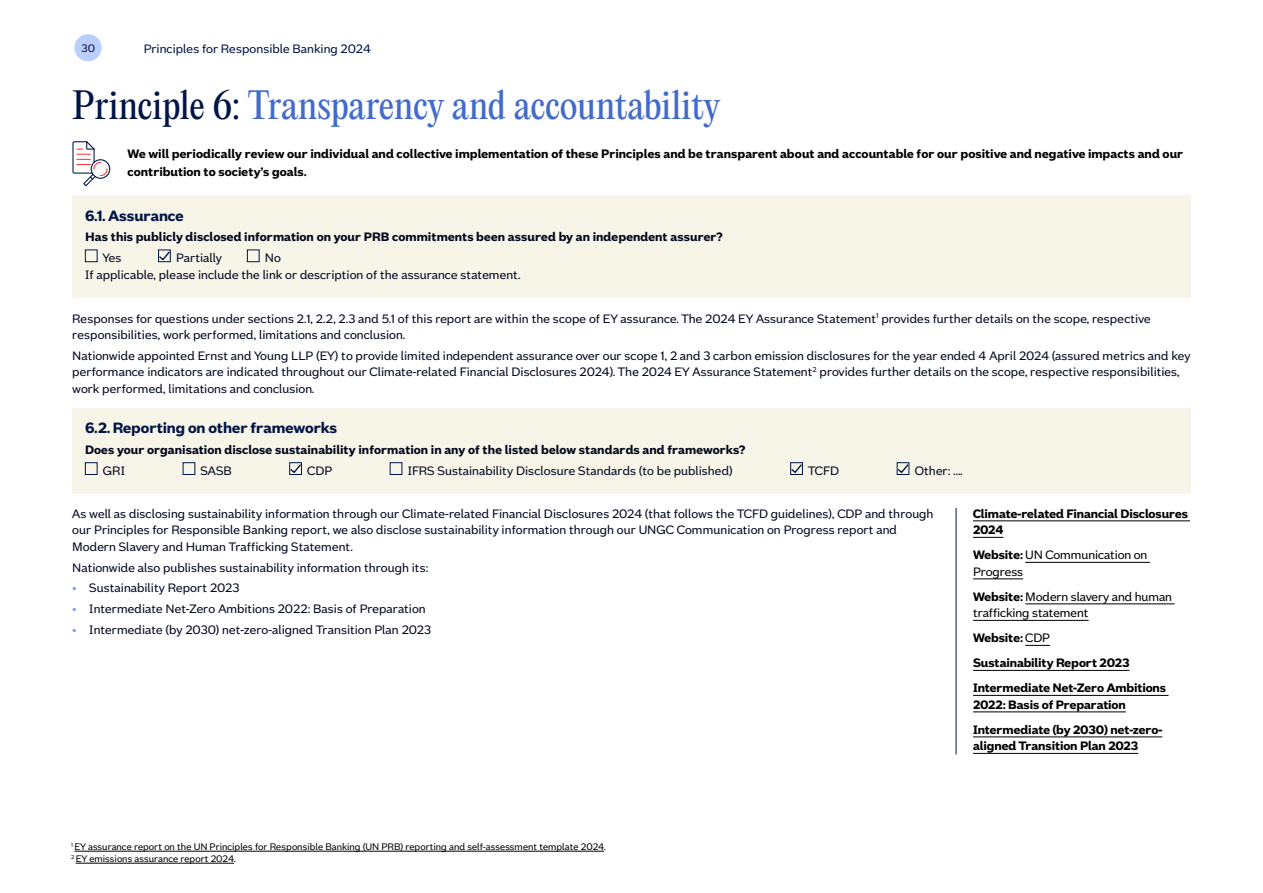
<style>
.page{position:relative;width:1263px;height:893px;background:#fff}
.page>*{position:absolute;margin:0;border:0;box-sizing:border-box;transform-origin:0 0}
.t1{font:36px "Editorial New";letter-spacing:-.005em;color:#426bcc}
.t2{font:700 16.5px "Nationwide Founders";letter-spacing:-.01em;color:#011546}
.t3{font:13.5px/16.5px "Nationwide Founders";color:#02081e}
.t4{font:700 13.5px/25px "Nationwide Founders";letter-spacing:-.005em;color:#000}
.t5{font:700 13.5px "Nationwide Founders";color:#02081e}
.t6{font:13.5px/16.5px "Nationwide Founders";letter-spacing:-.01em;color:#000}
.t7{font:13.5px "Nationwide Founders";color:#011546}
.t8{font:12px "Nationwide Founders";color:#011546}
.t9{font:10.5px/12px "Nationwide Founders";color:#000}
.s1{color:#011546}
.s2{color:#759eff}
.s3{font-weight:700}
.s4{font-weight:400}
</style>
<div class="page">
<div style="left:74px;top:34px;width:28px;height:27px;background:#bacfff;border-radius:14px"></div>
<svg style="left:72px;top:141px;width:38px;height:45px"></svg>
<div style="left:72px;top:196px;width:1119px;height:102px;background:#f7f4e8"></div>
<div style="left:85px;top:250px;width:12px;height:12px;border:1px solid #011546"></div>
<div style="left:158px;top:250px;width:13px;height:12px;border:1px solid #011546"></div>
<svg style="left:158px;top:250px;width:13px;height:11px"></svg>
<div style="left:247px;top:250px;width:12px;height:12px;border:1px solid #011546"></div>
<div style="left:72px;top:408px;width:1119px;height:85px;background:#f7f4e8"></div>
<div style="left:85px;top:462px;width:12px;height:13px;border:1px solid #011546"></div>
<div style="left:183px;top:462px;width:12px;height:13px;border:1px solid #011546"></div>
<div style="left:289px;top:462px;width:13px;height:13px;border:1px solid #011546"></div>
<svg style="left:289px;top:463px;width:13px;height:11px"></svg>
<div style="left:390px;top:462px;width:12px;height:13px;border:1px solid #011546"></div>
<div style="left:790px;top:462px;width:13px;height:13px;border:1px solid #011546"></div>
<svg style="left:790px;top:463px;width:13px;height:11px"></svg>
<div style="left:897px;top:462px;width:12px;height:13px;border:1px solid #011546"></div>
<svg style="left:896px;top:463px;width:14px;height:11px"></svg>
<hr style="left:956px;top:508px;width:1px;height:246px;background:#011546">
<hr style="left:973px;top:521px;width:217px;height:1px;background:#000">
<hr style="left:973px;top:537px;width:30px;height:1px;background:#000">
<hr style="left:1025px;top:562px;width:125px;height:1px;background:#000">
<hr style="left:973px;top:579px;width:50px;height:1px;background:#000">
<hr style="left:1025px;top:604px;width:150px;height:1px;background:#000">
<hr style="left:973px;top:620px;width:116px;height:1px;background:#000">
<svg style="left:1025px;top:645px;width:25px;height:1px"></svg>
<hr style="left:973px;top:670px;width:156px;height:1px;background:#000">
<hr style="left:973px;top:695px;width:195px;height:1px;background:#000">
<hr style="left:973px;top:712px;width:153px;height:1px;background:#000">
<hr style="left:973px;top:737px;width:189px;height:1px;background:#000">
<hr style="left:973px;top:753px;width:165px;height:1px;background:#000">
<hr style="left:74px;top:851px;width:530px;height:1px;background:#000">
<hr style="left:76px;top:863px;width:158px;height:1px;background:#000">
<p class="t8" style="left:81px;top:42px;width:15px">30</p>
<p class="t7" style="left:144px;top:41px;width:228px">Principles for Responsible Banking 2024</p>
<h1 class="t1" style="left:72px;top:80px;width:650px"><span class="s1">Principle 6:</span> Transparency and accountability</h1>
<p class="t4" style="left:128px;top:144px;width:1057px;line-height:18px">We will periodically review our individual and collective implementation of these Principles and be transparent about and accountable for our positive and negative impacts and our contribution to society’s goals.</p>
<p class="t2" style="left:85px;top:206px;width:100px">6.1. Assurance</p>
<p class="t5" style="left:85px;top:229px;width:639px">Has this publicly disclosed information on your PRB commitments been assured by an independent assurer?</p>
<p class="t3" style="left:103px;top:249px;width:20px">Yes</p>
<p class="t3" style="left:176px;top:249px;width:48px">Partially</p>
<p class="t3" style="left:85px;top:249px;width:437px;text-indent:180px">No<br>If applicable, please include the link or description of the assurance statement.</p>
<p class="t3" style="left:72px;top:310px;width:1080px">Responses for questions under sections 2.1, 2.2, 2.3 and 5.1 of this report are within the scope of EY assurance. The 2024 EY Assurance Statement<sup>1</sup> provides further details on the scope, respective responsibilities, work performed, limitations and conclusion.</p>
<p class="t3" style="left:72px;top:347px;width:1120px">Nationwide appointed Ernst and Young LLP (EY) to provide limited independent assurance over our scope 1, 2 and 3 carbon emission disclosures for the year ended 4 April 2024 (assured metrics and key performance indicators are indicated throughout our Climate-related Financial Disclosures 2024). The 2024 EY Assurance Statement<sup>2</sup> provides further details on the scope, respective responsibilities, work performed, limitations and conclusion.</p>
<p class="t2" style="left:85px;top:418px;width:254px">6.2. Reporting on other frameworks</p>
<p class="t5" style="left:85px;top:442px;width:662px">Does your organisation disclose sustainability information in any of the listed below standards and frameworks?</p>
<p class="t3" style="left:103px;top:462px;width:24px">GRI</p>
<p class="t3" style="left:201px;top:462px;width:33px">SASB</p>
<p class="t3" style="left:307px;top:462px;width:27px">CDP</p>
<p class="t3" style="left:408px;top:462px;width:327px">IFRS Sustainability Disclosure Standards (to be published)</p>
<p class="t3" style="left:808px;top:462px;width:33px">TCFD</p>
<p class="t3" style="left:915px;top:462px;width:49px">Other: ….</p>
<p class="t3" style="left:72px;top:505px;width:863px">As well as disclosing sustainability information through our Climate-related Financial Disclosures 2024 (that follows the TCFD guidelines), CDP and through our Principles for Responsible Banking report, we also disclose sustainability information through our UNGC Communication on Progress report and<br>Modern Slavery and Human Trafficking Statement.</p>
<p class="t3" style="left:72px;top:559px;width:358px">Nationwide also publishes sustainability information through its:</p>
<p class="t3" style="left:72px;top:580px;width:169px"><span class="s2">•</span> Sustainability Report 2023</p>
<p class="t3" style="left:72px;top:600px;width:355px"><span class="s2">•</span> Intermediate Net-Zero Ambitions 2022: Basis of Preparation</p>
<p class="t3" style="left:72px;top:621px;width:360px"><span class="s2">•</span> Intermediate (by 2030) net-zero-aligned Transition Plan 2023</p>
<p class="t4" style="left:973px;top:505px;width:217px;line-height:16.5px">Climate-related Financial Disclosures<br>2024</p>
<p class="t6" style="left:973px;top:547px;width:176px"><span class="s3">Website:</span> UN Communication on<br>Progress</p>
<p class="t6" style="left:973px;top:588px;width:201px"><span class="s3">Website:</span> Modern slavery and human trafficking statement</p>
<p class="t4" style="left:973px;top:625px;width:195px">Website: <span class="s4">CDP<br></span>Sustainability Report 2023<br>Intermediate Net-Zero Ambitions</p>
<p class="t4" style="left:973px;top:692px;width:191px">2022: Basis of Preparation<br>Intermediate (by 2030) net-zero-</p>
<p class="t4" style="left:973px;top:733px;width:167px">aligned Transition Plan 2023</p>
<p class="t9" style="left:71px;top:841px;width:536px"><sup>1</sup> EY assurance report on the UN Principles for Responsible Banking (UN PRB) reporting and self-assessment template 2024.<br><sup>2</sup> EY emissions assurance report 2024.</p>
</div>
